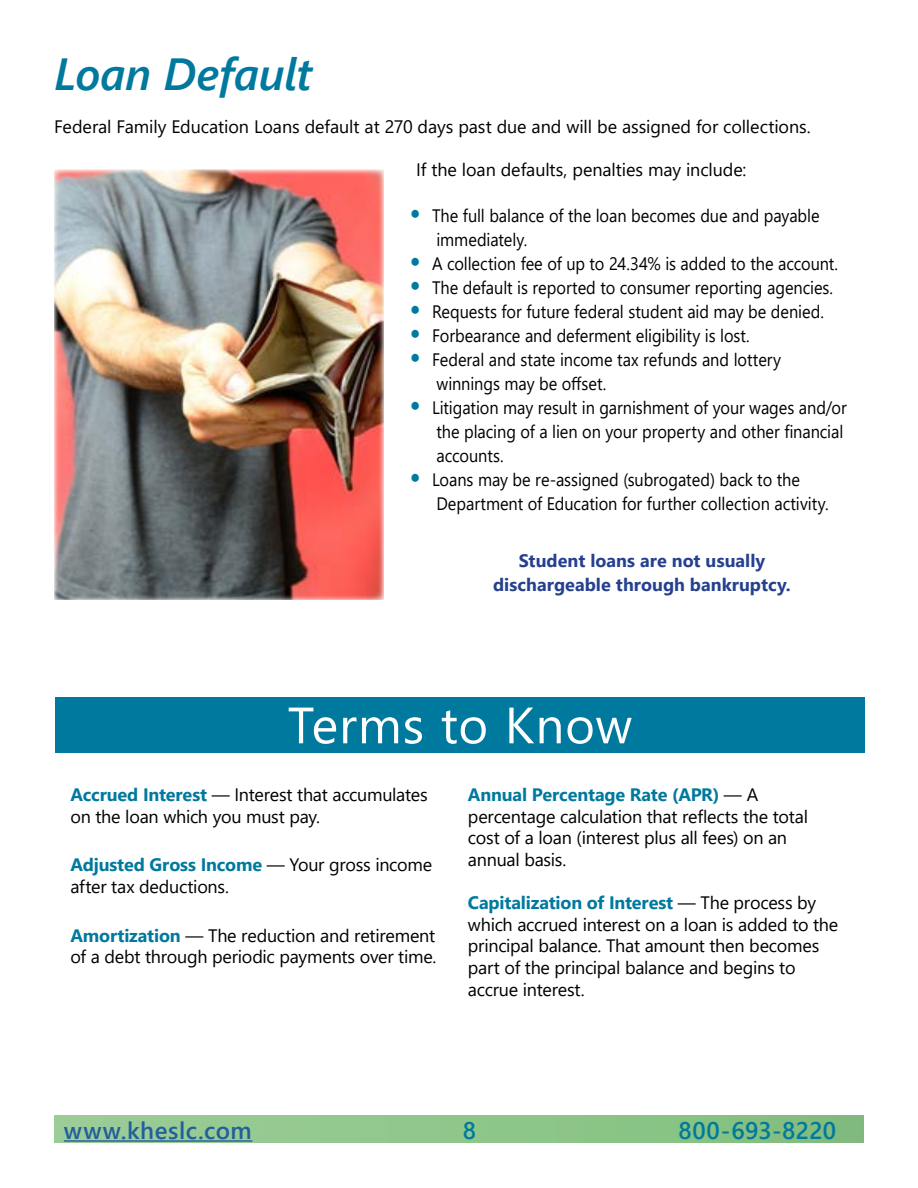
<style>
.page{position:relative;width:918px;height:1188px;background:#fff}
.page>*{position:absolute;margin:0;border:0;box-sizing:border-box;transform-origin:0 0}
.t1{font:51px "Segoe UI";letter-spacing:.015em;color:#fff}
.t2{font:italic 600 45px "Segoe UI";letter-spacing:-.01em;color:#00799e}
.t3{font:600 24px "Segoe UI";letter-spacing:.025em;color:#215e9e}
.t4{font:600 24px "Segoe UI";letter-spacing:.01em;color:#00799e}
.t5{font:18px/21.6px "Segoe UI";letter-spacing:-.01em;color:#000}
.t6{font:18px/24px "Segoe UI";letter-spacing:-.01em;color:#000;scale:.91 1}
.t7{font:700 18px/24px "Segoe UI";color:#25408f;text-align:center}
.s1{font-weight:700;font-size:30px;color:#00799e}
.s2{font-weight:700;color:#00799e}
</style>
<div class="page">
<div style="left:54px;top:1115px;width:810px;height:27px;background:linear-gradient(to right,#9dcd98,#81be7d)"></div>
<hr style="left:64px;top:1140px;width:188px;height:2px;background:#215e9e">
<img style="left:54px;top:170px;width:330px;height:430px">
<div style="left:55px;top:697px;width:810px;height:55px;background:#00799e"></div>
<h2 class="t2" style="left:54px;top:31px;width:260px">Loan Default</h2>
<p class="t5" style="left:54px;top:114px;width:758px">Federal Family Education Loans default at 270 days past due and will be assigned for collections.</p>
<p class="t5" style="left:416px;top:157px;width:332px">If the loan defaults, penalties may include:</p>
<p class="t6" style="left:437px;top:202px;width:423px;text-indent:-27px"><span class="s1">•</span> The full balance of the loan becomes due and payable immediately.</p>
<p class="t6" style="left:410px;top:250px;width:473px"><span class="s1">•</span> A collection fee of up to 24.34% is added to the account.</p>
<p class="t6" style="left:410px;top:274px;width:467px"><span class="s1">•</span> The default is reported to consumer reporting agencies.</p>
<p class="t6" style="left:410px;top:298px;width:457px"><span class="s1">•</span> Requests for future federal student aid may be denied.</p>
<p class="t6" style="left:410px;top:322px;width:376px"><span class="s1">•</span> Forbearance and deferment eligibility is lost.</p>
<p class="t6" style="left:437px;top:346px;width:380px;text-indent:-27px"><span class="s1">•</span> Federal and state income tax refunds and lottery winnings may be offset.</p>
<p class="t6" style="left:437px;top:394px;width:452px;text-indent:-27px"><span class="s1">•</span> Litigation may result in garnishment of your wages and/or the placing of a lien on your property and other financial accounts.</p>
<p class="t6" style="left:437px;top:466px;width:432px;text-indent:-27px"><span class="s1">•</span> Loans may be re-assigned (subrogated) back to the<br>Department of Education for further collection activity.</p>
<p class="t7" style="left:493px;top:547px;width:299px">Student loans are not usually dischargeable through bankruptcy.</p>
<h1 class="t1" style="left:288px;top:677px;width:346px">Terms to Know</h1>
<p class="t5" style="left:70px;top:782px;width:359px"><span class="s2">Accrued Interest</span> — Interest that accumulates on the loan which you must pay.</p>
<p class="t5" style="left:70px;top:853px;width:363px"><span class="s2">Adjusted Gross Income</span> — Your gross income after tax deductions.</p>
<p class="t5" style="left:70px;top:923px;width:367px"><span class="s2">Amortization</span> — The reduction and retirement of a debt through periodic payments over time.</p>
<p class="t5" style="left:468px;top:782px;width:342px"><span class="s2">Annual Percentage Rate (APR)</span> — A percentage calculation that reflects the total cost of a loan (interest plus all fees) on an annual basis.</p>
<p class="t5" style="left:468px;top:890px;width:372px"><span class="s2">Capitalization of Interest</span> — The process by which accrued interest on a loan is added to the principal balance. That amount then becomes part of the principal balance and begins to accrue interest.</p>
<h3 class="t3" style="left:64px;top:1108px;width:189px">www.kheslc.com</h3>
<h3 class="t4" style="left:463px;top:1108px;width:15px">8</h3>
<h3 class="t4" style="left:678px;top:1108px;width:159px">800-693-8220</h3>
</div>
